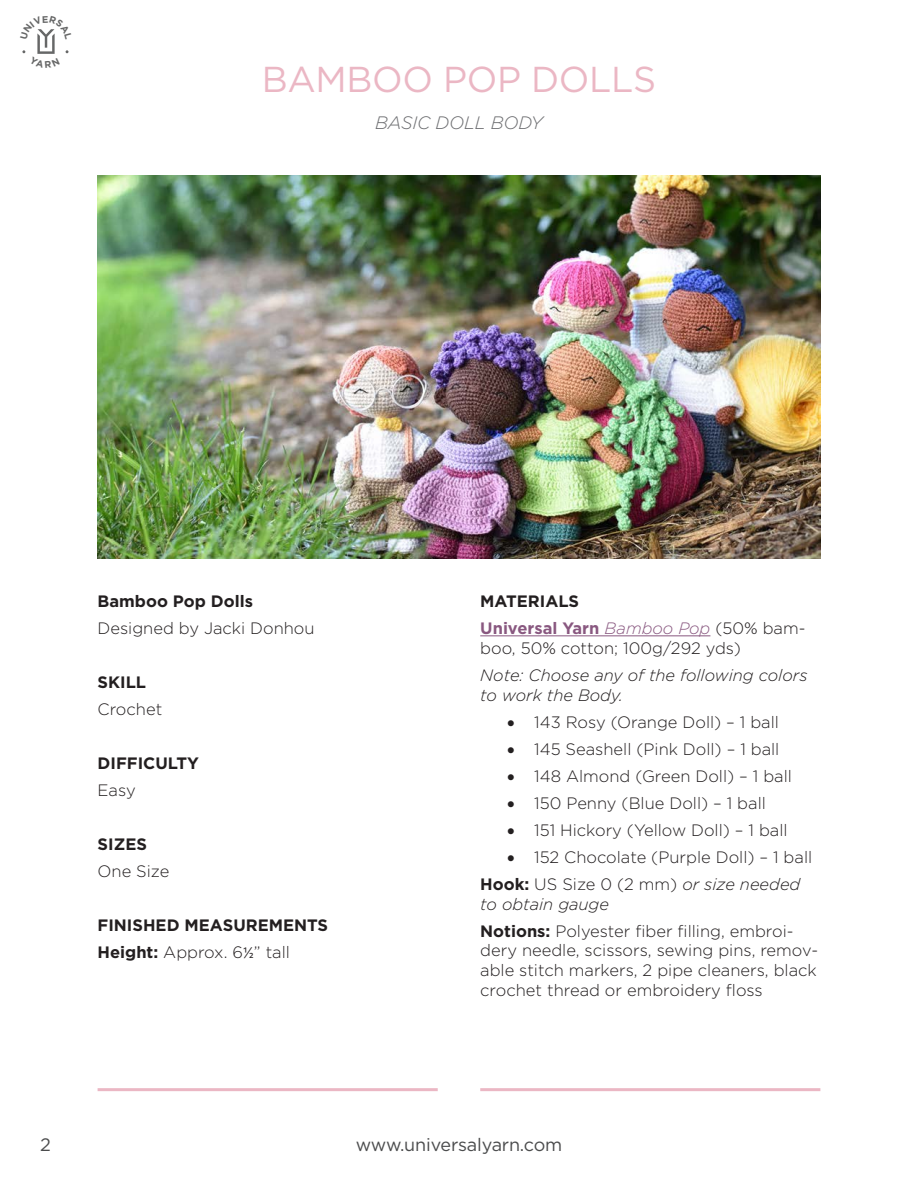
<style>
.page{position:relative;width:918px;height:1188px;background:#fff}
.page>*{position:absolute;margin:0;border:0;box-sizing:border-box;transform-origin:0 0}
.Heading{font:36px "Gotham";letter-spacing:-.01em;color:#ebb7c4}
.t1{font:18px "Gotham";letter-spacing:-.01em;color:#4b4c4d}
.Subtitle{font:italic 300 18px "Gotham";letter-spacing:-.01em;color:#6c6d70}
.No_Spacing{font:300 16.5px/19.8px "Gotham";color:#231f20}
.No_Spacing-2{font:italic 300 16.5px/19.8px "Gotham";color:#231f20}
.No_Spacing-3{font:700 16.5px "Gotham";color:#231f20}
.s1{font-weight:700}
.s2{font-family:"Calibri"}
.s3{font-weight:700;color:#895880}
.s4{font-style:italic;color:#895880}
.s5{font-weight:700;font-style:normal}
.s6{font-style:normal}
</style>
<div class="page">
<hr style="left:98px;top:1088px;width:340px;height:3px;background:#ebb7c4">
<hr style="left:480px;top:1088px;width:340px;height:3px;background:#ebb7c4">
<hr style="left:480px;top:635px;width:230px;height:1px;background:#895880">
<img style="left:98px;top:175px;width:722px;height:383px">
<svg style="left:22px;top:29px;width:47px;height:25px"></svg>
<p class="Heading" style="left:262px;top:56px;width:396px">BAMBOO POP DOLLS</p>
<p class="Subtitle" style="left:375px;top:111px;width:169px">BASIC DOLL BODY</p>
<p class="No_Spacing-3" style="left:98px;top:590px;width:157px">Bamboo Pop Dolls</p>
<p class="No_Spacing" style="left:98px;top:618px;width:219px">Designed by Jacki Donhou</p>
<p class="No_Spacing-3" style="left:98px;top:671px;width:50px">SKILL</p>
<p class="No_Spacing" style="left:98px;top:699px;width:66px">Crochet</p>
<p class="No_Spacing-3" style="left:98px;top:752px;width:103px">DIFFICULTY</p>
<p class="No_Spacing" style="left:98px;top:780px;width:40px">Easy</p>
<p class="No_Spacing-3" style="left:98px;top:833px;width:51px">SIZES</p>
<p class="No_Spacing" style="left:98px;top:861px;width:73px">One Size</p>
<p class="No_Spacing-3" style="left:98px;top:914px;width:232px">FINISHED MEASUREMENTS</p>
<p class="No_Spacing" style="left:98px;top:942px;width:194px"><span class="s1">Height:</span> Approx. 6<span class="s2">½</span>” tall</p>
<p class="No_Spacing-3" style="left:480px;top:590px;width:100px">MATERIALS</p>
<p class="No_Spacing" style="left:480px;top:618px;width:327px"><span class="s3">Universal Yarn</span> <span class="s4">Bamboo Pop</span> (50% bam&shy;boo, 50% cotton; 100g/292 yds)</p>
<p class="No_Spacing-2" style="left:480px;top:665px;width:329px">Note: Choose any of the following colors to work the Body.</p>
<p class="No_Spacing" style="left:507px;top:712px;width:273px">• 143 Rosy (Orange Doll) – 1 ball</p>
<p class="No_Spacing" style="left:507px;top:739px;width:274px">• 145 Seashell (Pink Doll) – 1 ball</p>
<p class="No_Spacing" style="left:507px;top:766px;width:286px">• 148 Almond (Green Doll) – 1 ball</p>
<p class="No_Spacing" style="left:507px;top:793px;width:260px">• 150 Penny (Blue Doll) – 1 ball</p>
<p class="No_Spacing" style="left:507px;top:820px;width:282px">• 151 Hickory (Yellow Doll) – 1 ball</p>
<p class="No_Spacing" style="left:507px;top:847px;width:306px">• 152 Chocolate (Purple Doll) – 1 ball</p>
<p class="No_Spacing-2" style="left:480px;top:874px;width:322px"><span class="s5">Hook:</span> <span class="s6">US Size 0 (2 mm)</span> or size needed to obtain gauge</p>
<p class="No_Spacing" style="left:480px;top:920px;width:339px"><span class="s1">Notions:</span> Polyester fiber filling, embroi&shy;dery needle, scissors, sewing pins, remov&shy;able stitch markers, 2 pipe cleaners, black crochet thread or embroidery floss</p>
<p class="t1" style="left:40px;top:1133px;width:12px">2</p>
<p class="t1" style="left:356px;top:1133px;width:208px">www.universalyarn.com</p>
</div>
